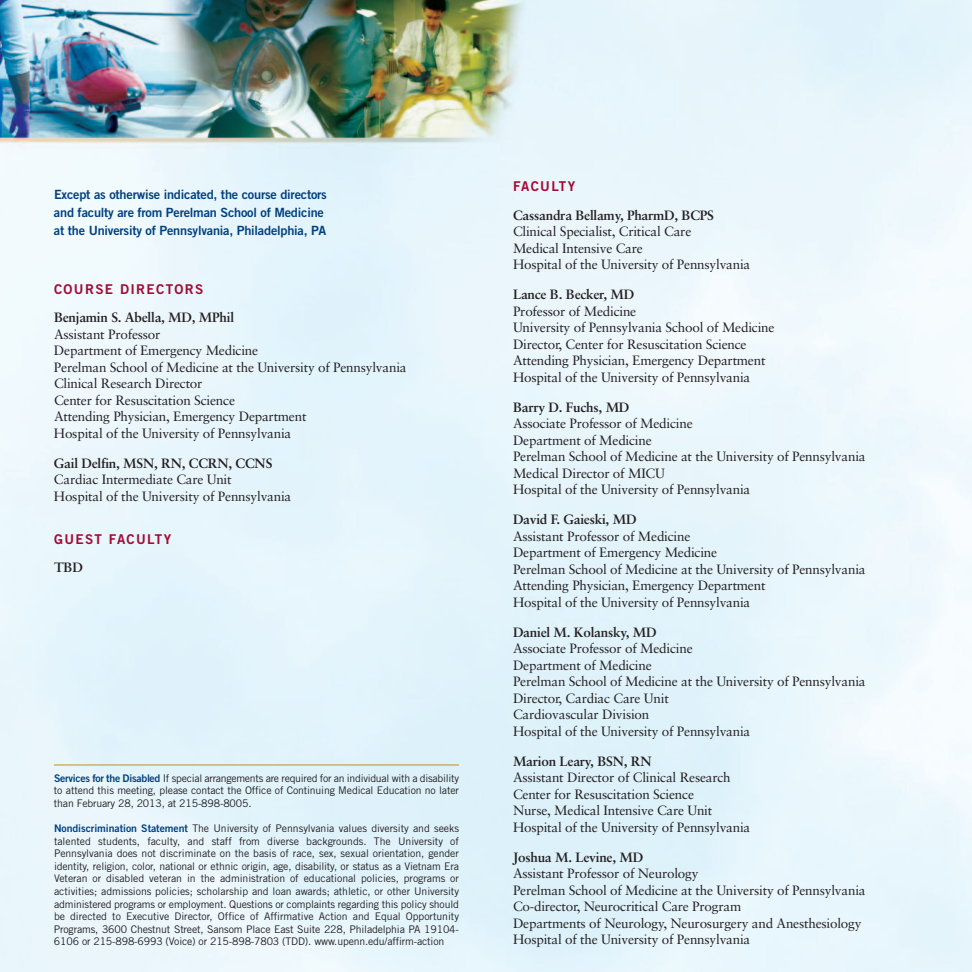
<style>
.page{position:relative;width:972px;height:972px;background:#fff}
.page>*{position:absolute;margin:0;border:0;box-sizing:border-box;transform-origin:0 0}
.t1{font:13.5px/16.5px "Sabon";letter-spacing:-.015em;color:#231f20}
.t2{font:700 13.5px "Sabon";letter-spacing:-.015em;color:#231f20}
.t3{font:13.5px "Trade Gothic Bold Two";letter-spacing:.1em;color:#a30a34}
.t4{font:12.75px/18px "Trade Gothic Bold Two";letter-spacing:-.015em;color:#014181}
.t5{font:10.5px/12.6px "Trade Gothic";letter-spacing:-.015em;color:#231f20;text-align:justify}
.s1{font-family:"Trade Gothic Bold Two";color:#014181}
</style>
<div class="page">
<img style="left:0;top:0;width:972px;height:972px">
<hr style="left:54px;top:764px;width:405px;height:2px;background:#c39616">
<p class="t4" style="left:54px;top:186px;width:274px">Except as otherwise indicated, the course directors and faculty are from Perelman School of Medicine at the University of Pennsylvania, Philadelphia, PA</p>
<p class="t3" style="left:54px;top:284px;width:151px">COURSE DIRECTORS</p>
<p class="t2" style="left:54px;top:312px;width:182px">Benjamin S. Abella, MD, MPhil</p>
<p class="t1" style="left:54px;top:327px;width:354px">Assistant Professor<br>Department of Emergency Medicine<br>Perelman School of Medicine at the University of Pennsylvania Clinical Research Director<br>Center for Resuscitation Science<br>Attending Physician, Emergency Department<br>Hospital of the University of Pennsylvania</p>
<p class="t2" style="left:54px;top:457px;width:220px">Gail Delfin, MSN, RN, CCRN, CCNS</p>
<p class="t1" style="left:54px;top:472px;width:239px">Cardiac Intermediate Care Unit<br>Hospital of the University of Pennsylvania</p>
<p class="t3" style="left:54px;top:534px;width:119px">GUEST FACULTY</p>
<p class="t2" style="left:54px;top:562px;width:30px">TBD</p>
<p class="t5" style="left:54px;top:772px;width:407px"><span class="s1">Services for the Disabled</span> If special arrangements are required for an individual with a disability to attend this meeting, please contact the Office of Continuing Medical Education no later than February 28, 2013, at 215-898-8005.</p>
<p class="t5" style="left:54px;top:823px;width:407px"><span class="s1">Nondiscrimination Statement</span> The University of Pennsylvania values diversity and seeks talented students, faculty, and staff from diverse backgrounds. The University of Pennsylvania does not discriminate on the basis of race, sex, sexual orientation, gender identity, religion, color, national or ethnic origin, age, disability, or status as a Vietnam Era Veteran or disabled veteran in the administration of educational policies, programs or activities; admissions policies; scholarship and loan awards; athletic, or other University administered programs or employment. Questions or complaints regarding this policy should be directed to Executive Director, Office of Affirmative Action and Equal Opportunity Programs, 3600 Chestnut Street, Sansom Place East Suite 228, Philadelphia PA 19104- 6106 or 215-898-6993 (Voice) or 215-898-7803 (TDD). www.upenn.edu/affirm-action</p>
<p class="t3" style="left:513px;top:181px;width:64px">FACULTY</p>
<p class="t2" style="left:513px;top:209px;width:203px">Cassandra Bellamy, PharmD, BCPS</p>
<p class="t1" style="left:513px;top:224px;width:239px">Clinical Specialist, Critical Care<br>Medical Intensive Care<br>Hospital of the University of Pennsylvania</p>
<p class="t2" style="left:513px;top:289px;width:123px">Lance B. Becker, MD</p>
<p class="t1" style="left:513px;top:304px;width:263px">Professor of Medicine<br>University of Pennsylvania School of Medicine Director, Center for Resuscitation Science Attending Physician, Emergency Department Hospital of the University of Pennsylvania</p>
<p class="t2" style="left:513px;top:401px;width:118px">Barry D. Fuchs, MD</p>
<p class="t1" style="left:513px;top:416px;width:354px">Associate Professor of Medicine<br>Department of Medicine<br>Perelman School of Medicine at the University of Pennsylvania Medical Director of MICU<br>Hospital of the University of Pennsylvania</p>
<p class="t2" style="left:513px;top:514px;width:125px">David F. Gaieski, MD</p>
<p class="t1" style="left:513px;top:529px;width:354px">Assistant Professor of Medicine<br>Department of Emergency Medicine<br>Perelman School of Medicine at the University of Pennsylvania Attending Physician, Emergency Department<br>Hospital of the University of Pennsylvania</p>
<p class="t2" style="left:513px;top:626px;width:145px">Daniel M. Kolansky, MD</p>
<p class="t1" style="left:513px;top:641px;width:354px">Associate Professor of Medicine<br>Department of Medicine<br>Perelman School of Medicine at the University of Pennsylvania Director, Cardiac Care Unit<br>Cardiovascular Division<br>Hospital of the University of Pennsylvania</p>
<p class="t2" style="left:513px;top:755px;width:140px">Marion Leary, BSN, RN</p>
<p class="t1" style="left:513px;top:770px;width:239px">Assistant Director of Clinical Research Center for Resuscitation Science<br>Nurse, Medical Intensive Care Unit Hospital of the University of Pennsylvania</p>
<p class="t2" style="left:513px;top:851px;width:132px">Joshua M. Levine, MD</p>
<p class="t1" style="left:513px;top:866px;width:354px">Assistant Professor of Neurology<br>Perelman School of Medicine at the University of Pennsylvania Co-director, Neurocritical Care Program<br>Departments of Neurology, Neurosurgery and Anesthesiology Hospital of the University of Pennsylvania</p>
</div>
